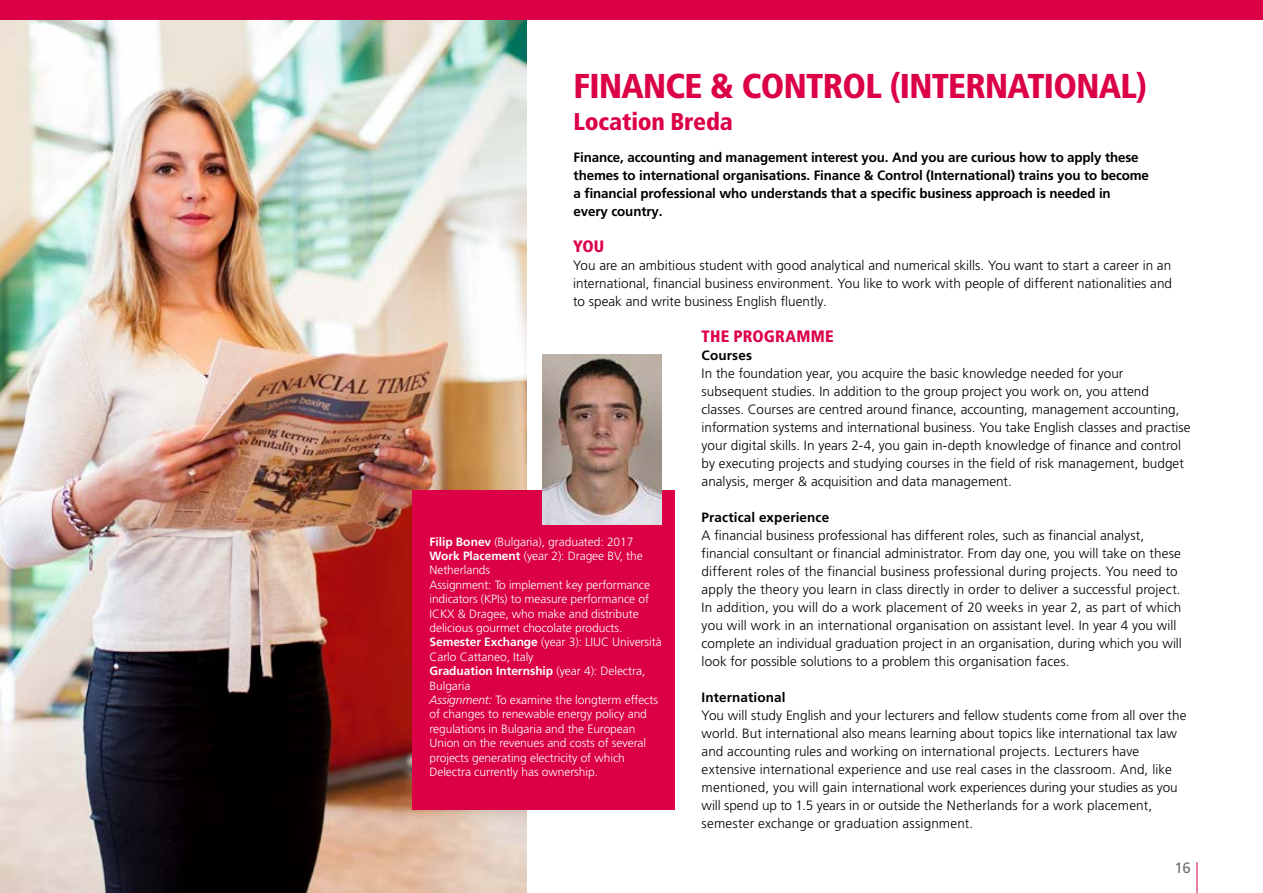
<style>
.page{position:relative;width:1263px;height:893px;background:#fff}
.page>*{position:absolute;margin:0;border:0;box-sizing:border-box;transform-origin:0 0}
.t1{font:900 condensed 34.5px "Frutiger LT Std";letter-spacing:-.02em;color:#dc0046}
.t2{font:900 condensed 24.3px "Frutiger LT Std";letter-spacing:-.01em;color:#dc0046}
.t3{font:900 condensed 16.5px "Frutiger LT Std";letter-spacing:.01em;color:#dc0046}
.t4{font:15px "Frutiger LT Std";color:#6f6f6e}
.t5{font:300 13.5px/18px "Frutiger LT Std";letter-spacing:.005em;color:#000}
.t6{font:700 13.5px/18px "Frutiger LT Std";letter-spacing:-.01em;color:#000}
.t7{font:700 13.5px "Frutiger LT Std";letter-spacing:.01em;color:#000}
.t8{font:300 12px/14.4px "Frutiger LT Std";letter-spacing:-.005em;color:#fff}
.s1{font-weight:700}
.s2{font-style:italic}
</style>
<div class="page">
<img style="left:0;top:20px;width:526px;height:873px">
<div style="left:412px;top:491px;width:263px;height:319px;background:#dc0046"></div>
<img style="left:543px;top:355px;width:119px;height:170px">
<hr style="left:1197px;top:862px;width:1px;height:31px;background:#dc0046">
<div style="left:0;top:0;width:1263px;height:20px;background:#dc0046"></div>
<h1 class="t1" style="left:574px;top:65px;width:575px">FINANCE &amp; CONTROL (INTERNATIONAL)</h1>
<h2 class="t2" style="left:574px;top:107px;width:161px">Location Breda</h2>
<p class="t6" style="left:574px;top:148px;width:577px">Finance, accounting and management interest you. And you are curious how to apply these themes to international organisations. Finance &amp; Control (International) trains you to become a financial professional who understands that a specific business approach is needed in<br>every country.</p>
<p class="t3" style="left:573px;top:236px;width:33px">YOU</p>
<p class="t5" style="left:573px;top:257px;width:600px;text-align:justify">You are an ambitious student with good analytical and numerical skills. You want to start a career in an international, financial business environment. You like to work with people of different nationalities and to speak and write business English fluently.</p>
<p class="t8" style="left:429px;top:534px;width:234px"><span class="s1">Filip Bonev</span> (Bulgaria), graduated: 2017<br><span class="s1">Work Placement</span> (year 2): Dragee BV, the Netherlands<br>Assignment: To implement key performance indicators (KPIs) to measure performance of ICKX &amp; Dragee, who make and distribute delicious gourmet chocolate products.<br><span class="s1">Semester Exchange</span> (year 3): LIUC Università Carlo Cattaneo, Italy<br><span class="s1">Graduation Internship</span> (year 4): Delectra, Bulgaria<br><span class="s2">Assignment:</span> To examine the longterm effects of changes to renewable energy policy and regulations in Bulgaria and the European Union on the revenues and costs of several projects generating electricity of which Delectra currently has ownership.</p>
<p class="t3" style="left:702px;top:326px;width:133px">THE PROGRAMME</p>
<p class="t7" style="left:702px;top:347px;width:52px">Courses</p>
<p class="t5" style="left:702px;top:365px;width:490px">In the foundation year, you acquire the basic knowledge needed for your subsequent studies. In addition to the group project you work on, you attend classes. Courses are centred around finance, accounting, management accounting, information systems and international business. You take English classes and practise your digital skills. In years 2-4, you gain in-depth knowledge of finance and control by executing projects and studying courses in the field of risk management, budget analysis, merger &amp; acquisition and data management.</p>
<p class="t7" style="left:702px;top:509px;width:129px">Practical experience</p>
<p class="t5" style="left:702px;top:527px;width:482px">A financial business professional has different roles, such as financial analyst, financial consultant or financial administrator. From day one, you will take on these different roles of the financial business professional during projects. You need to apply the theory you learn in class directly in order to deliver a successful project.<br>In addition, you will do a work placement of 20 weeks in year 2, as part of which you will work in an international organisation on assistant level. In year 4 you will complete an individual graduation project in an organisation, during which you will look for possible solutions to a problem this organisation faces.</p>
<p class="t6" style="left:702px;top:688px;width:85px">International</p>
<p class="t5" style="left:702px;top:706px;width:486px">You will study English and your lecturers and fellow students come from all over the world. But international also means learning about topics like international tax law and accounting rules and working on international projects. Lecturers have extensive international experience and use real cases in the classroom. And, like mentioned, you will gain international work experiences during your studies as you will spend up to 1.5 years in or outside the Netherlands for a work placement, semester exchange or graduation assignment.</p>
<p class="t4" style="left:1174px;top:859px;width:18px">16</p>
</div>
